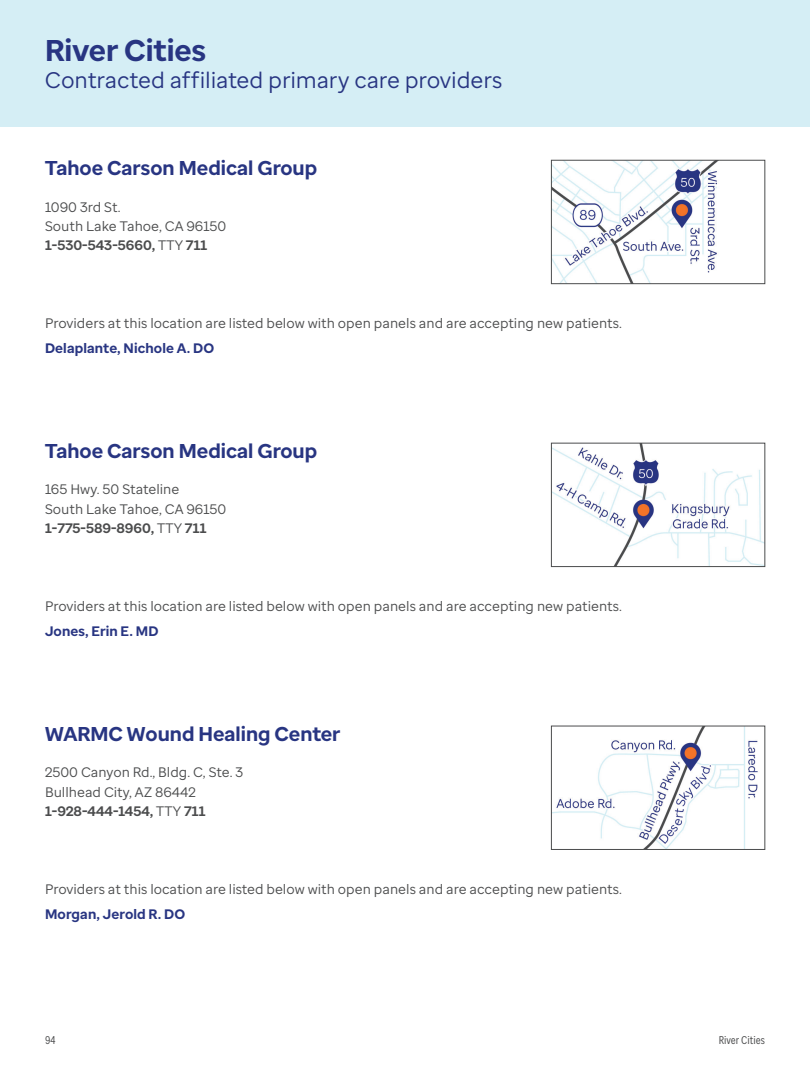
<style>
.page{position:relative;width:810px;height:1080px;background:#fff}
.page>*{position:absolute;margin:0;border:0;box-sizing:border-box;transform-origin:0 0}
.t1{font:700 30px "Optum Sans";color:#283582}
.t2{font:22.5px "Optum Sans";letter-spacing:-.01em;color:#283582}
.t3{font:700 20px "Optum Sans";color:#283582}
.t4{font:13.75px/19.2px "Optum Sans";color:#4b4c4d}
.t5{font:700 13.75px "Optum Sans";letter-spacing:.01em;color:#283582}
.t6{font:11.25px "Optum Sans Cond";color:#4b4c4d}
.s1{font-weight:700}
</style>
<div class="page">
<div style="left:0;top:0;width:810px;height:126px;background:#d5eef5"></div>
<img style="left:553px;top:162px;width:164px;height:120px">
<div style="left:551px;top:160px;width:214px;height:124px;border:1px solid #4b4c4d"></div>
<img style="left:553px;top:445px;width:210px;height:120px">
<div style="left:551px;top:443px;width:214px;height:124px;border:1px solid #4b4c4d"></div>
<img style="left:553px;top:728px;width:205px;height:120px">
<div style="left:551px;top:726px;width:214px;height:124px;border:1px solid #4b4c4d"></div>
<h1 class="t1" style="left:45px;top:31px;width:163px">River Cities</h1>
<h2 class="t2" style="left:45px;top:66px;width:459px">Contracted affiliated primary care providers</h2>
<h3 class="t3" style="left:45px;top:155px;width:274px">Tahoe Carson Medical Group</h3>
<p class="t4" style="left:45px;top:197px;width:183px">1090 3rd St.<br>South Lake Tahoe, CA 96150<br><span class="s1">1-530-543-5660,</span> TTY <span class="s1">711</span></p>
<p class="t4" style="left:45px;top:314px;width:578px">Providers at this location are listed below with open panels and are accepting new patients.</p>
<p class="t5" style="left:45px;top:339px;width:171px">Delaplante, Nichole A. DO</p>
<h3 class="t3" style="left:45px;top:438px;width:274px">Tahoe Carson Medical Group</h3>
<p class="t4" style="left:45px;top:480px;width:183px">165 Hwy. 50 Stateline<br>South Lake Tahoe, CA 96150<br><span class="s1">1-775-589-8960,</span> TTY <span class="s1">711</span></p>
<p class="t4" style="left:45px;top:596px;width:578px">Providers at this location are listed below with open panels and are accepting new patients.</p>
<p class="t5" style="left:45px;top:622px;width:115px">Jones, Erin E. MD</p>
<h3 class="t3" style="left:45px;top:721px;width:297px">WARMC Wound Healing Center</h3>
<p class="t4" style="left:45px;top:763px;width:200px">2500 Canyon Rd., Bldg. C, Ste. 3<br>Bullhead City, AZ 86442<br><span class="s1">1-928-444-1454,</span> TTY <span class="s1">711</span></p>
<p class="t4" style="left:45px;top:879px;width:578px">Providers at this location are listed below with open panels and are accepting new patients.</p>
<p class="t5" style="left:45px;top:905px;width:142px">Morgan, Jerold R. DO</p>
<p class="t6" style="left:45px;top:1032px;width:12px">94</p>
<p class="t6" style="left:719px;top:1032px;width:48px">River Cities</p>
</div>
